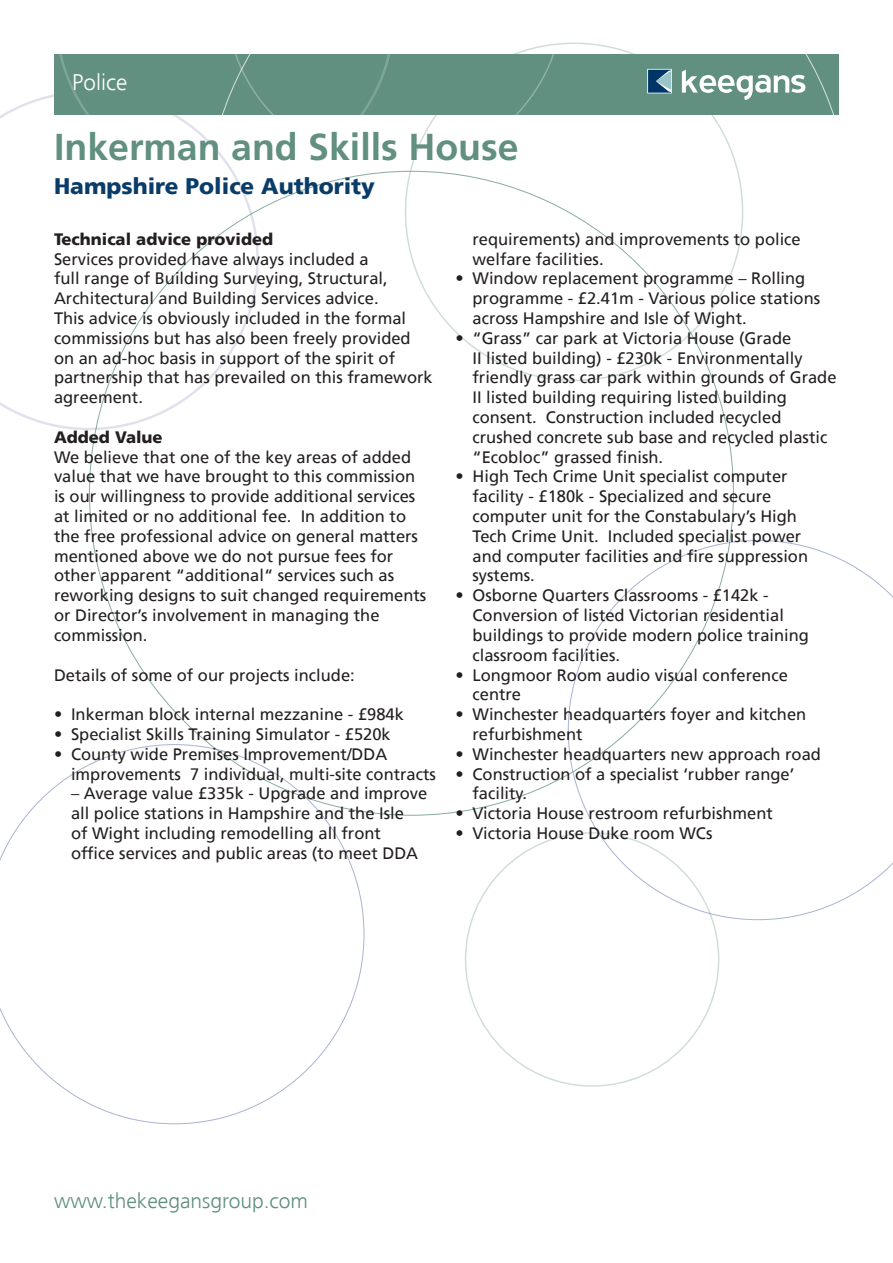
<style>
.page{position:relative;width:893px;height:1263px;background:#fff}
.page>*{position:absolute;margin:0;border:0;box-sizing:border-box;transform-origin:0 0}
.t1{font:700 37.5px "Frutiger";color:#619080}
.t2{font:900 22.5px "Frutiger";color:#093c69}
.t3{font:300 22.5px "Frutiger";color:#fff}
.t4{font:300 21px "Frutiger";color:#619080}
.t5{font:16.5px/19.8px "Frutiger";color:#231f20}
.t6{font:900 16.5px "Frutiger";color:#231f20}
</style>
<div class="page">
<svg style="left:0;top:744px;width:364px;height:380px"></svg>
<svg style="left:568px;top:540px;width:325px;height:380px"></svg>
<svg style="left:0;top:94px;width:259px;height:336px"></svg>
<div style="left:55px;top:54px;width:784px;height:61px;background:#619080"></div>
<p class="t3" style="left:72px;top:69px;width:56px">Police</p>
<p class="t1" style="left:54px;top:125px;width:466px">Inkerman and Skills House</p>
<p class="t2" style="left:54px;top:172px;width:322px">Hampshire Police Authority</p>
<p class="t6" style="left:54px;top:229px;width:221px">Technical advice provided</p>
<p class="t5" style="left:54px;top:249px;width:380px">Services provided have always included a<br>full range of Building Surveying, Structural, Architectural and Building Services advice.<br>This advice is obviously included in the formal commissions but has also been freely provided on an ad-hoc basis in support of the spirit of partnership that has prevailed on this framework agreement.</p>
<p class="t6" style="left:54px;top:427px;width:110px">Added Value</p>
<p class="t5" style="left:54px;top:447px;width:374px">We believe that one of the key areas of added value that we have brought to this commission is our willingness to provide additional services at limited or no additional fee. In addition to the free professional advice on general matters mentioned above we do not pursue fees for other apparent “additional“ services such as reworking designs to suit changed requirements or Director’s involvement in managing the commission.</p>
<p class="t5" style="left:54px;top:665px;width:302px">Details of some of our projects include:</p>
<p class="t5" style="left:54px;top:704px;width:351px">• Inkerman block internal mezzanine - £984k</p>
<p class="t5" style="left:54px;top:724px;width:338px">• Specialist Skills Training Simulator - £520k</p>
<p class="t5" style="left:71px;top:744px;width:366px;text-indent:-17px">• County wide Premises Improvement/DDA improvements 7 individual, multi-site contracts</p>
<p class="t5" style="left:71px;top:784px;width:358px">– Average value £335k - Upgrade and improve all police stations in Hampshire and the Isle<br>of Wight including remodelling all front office services and public areas (to meet DDA</p>
<p class="t5" style="left:472px;top:229px;width:330px">requirements) and improvements to police welfare facilities.</p>
<p class="t5" style="left:472px;top:269px;width:349px;text-indent:-17px">• Window replacement programme – Rolling programme - £2.41m - Various police stations across Hampshire and Isle of Wight.</p>
<p class="t5" style="left:472px;top:328px;width:365px;text-indent:-17px">• “Grass” car park at Victoria House (Grade<br>II listed building) - £230k - Environmentally friendly grass car park within grounds of Grade II listed building requiring listed building consent. Construction included recycled crushed concrete sub base and recycled plastic “Ecobloc” grassed finish.</p>
<p class="t5" style="left:472px;top:467px;width:337px;text-indent:-17px">• High Tech Crime Unit specialist computer facility - £180k - Specialized and secure computer unit for the Constabulary’s High Tech Crime Unit. Included specialist power and computer facilities and fire suppression systems.</p>
<p class="t5" style="left:472px;top:586px;width:338px;text-indent:-17px">• Osborne Quarters Classrooms - £142k - Conversion of listed Victorian residential buildings to provide modern police training classroom facilities.</p>
<p class="t5" style="left:472px;top:665px;width:317px;text-indent:-17px">• Longmoor Room audio visual conference centre</p>
<p class="t5" style="left:472px;top:704px;width:335px;text-indent:-17px">• Winchester headquarters foyer and kitchen refurbishment</p>
<p class="t5" style="left:455px;top:744px;width:367px">• Winchester headquarters new approach road</p>
<p class="t5" style="left:472px;top:764px;width:323px;text-indent:-17px">• Construction of a specialist ‘rubber range’ facility.</p>
<p class="t5" style="left:455px;top:803px;width:319px">• Victoria House restroom refurbishment</p>
<p class="t5" style="left:455px;top:823px;width:258px">• Victoria House Duke room WCs</p>
<p class="t4" style="left:54px;top:1189px;width:256px">www.thekeegansgroup.com</p>
</div>
